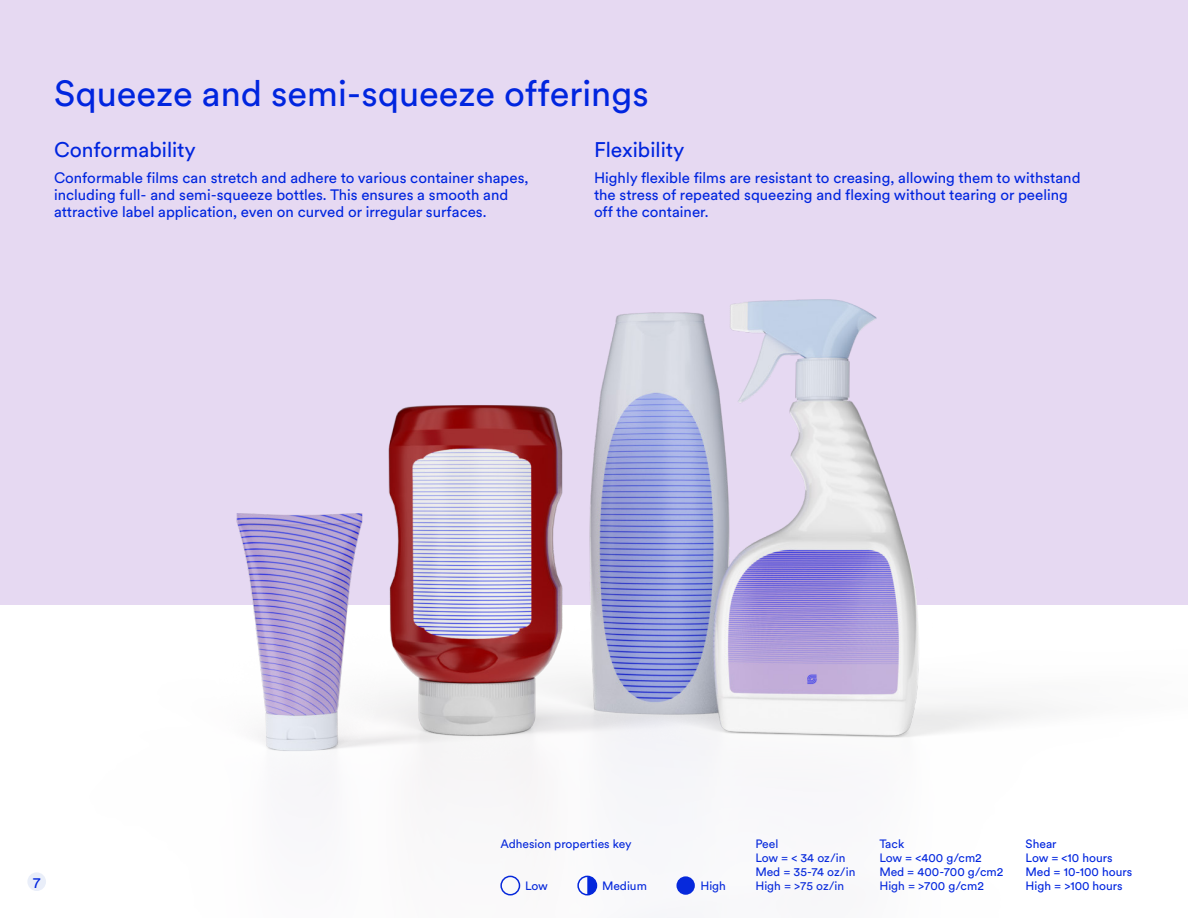
<style>
.page{position:relative;width:1188px;height:918px;background:#fff}
.page>*{position:absolute;margin:0;border:0;box-sizing:border-box;transform-origin:0 0}
.t1{font:36px "Circular XX";color:#0025df}
.t2{font:21px "Circular XX";color:#0025df}
.t3{font:15px/17.2px "Circular XX";color:#0025df}
.bullets{font:12px/13.8px "Circular XX";color:#0025df}
</style>
<div class="page">
<div style="left:0;top:0;width:1188px;height:605px;background:#e6d9f2"></div>
<img style="left:236px;top:299px;width:801px;height:597px">
<div style="left:27px;top:872px;width:19px;height:19px;background:#e9eef9;border-radius:50%"></div>
<p class="t1" style="left:54px;top:70px;width:596px">Squeeze and semi-squeeze offerings</p>
<p class="t2" style="left:54px;top:136px;width:143px">Conformability</p>
<p class="t3" style="left:54px;top:168px;width:476px">Conformable films can stretch and adhere to various container shapes, including full- and semi-squeeze bottles. This ensures a smooth and attractive label application, even on curved or irregular surfaces.</p>
<p class="t2" style="left:594px;top:136px;width:92px">Flexibility</p>
<p class="t3" style="left:594px;top:168px;width:488px">Highly flexible films are resistant to creasing, allowing them to withstand the stress of repeated squeezing and flexing without tearing or peeling off the container.</p>
<p class="t3" style="left:33px;top:873px;width:9px">7</p>
<p class="bullets" style="left:500px;top:837px;width:133px">Adhesion properties key</p>
<p class="bullets" style="left:525px;top:878px;width:25px">Low</p>
<p class="bullets" style="left:602px;top:878px;width:46px">Medium</p>
<p class="bullets" style="left:700px;top:878px;width:27px">High</p>
<p class="bullets" style="left:755px;top:837px;width:102px">Peel<br>Low = &lt; 34 oz/in<br>Med = 35-74 oz/in<br>High = &gt;75 oz/in</p>
<p class="bullets" style="left:1026px;top:837px;width:108px">Shear<br>Low = &lt;10 hours<br>Med = 10-100 hours<br>High = &gt;100 hours</p>
<p class="bullets" style="left:879px;top:837px;width:126px">Tack<br>Low = &lt;400 g/cm2<br>Med = 400-700 g/cm2<br>High = &gt;700 g/cm2</p>
</div>
